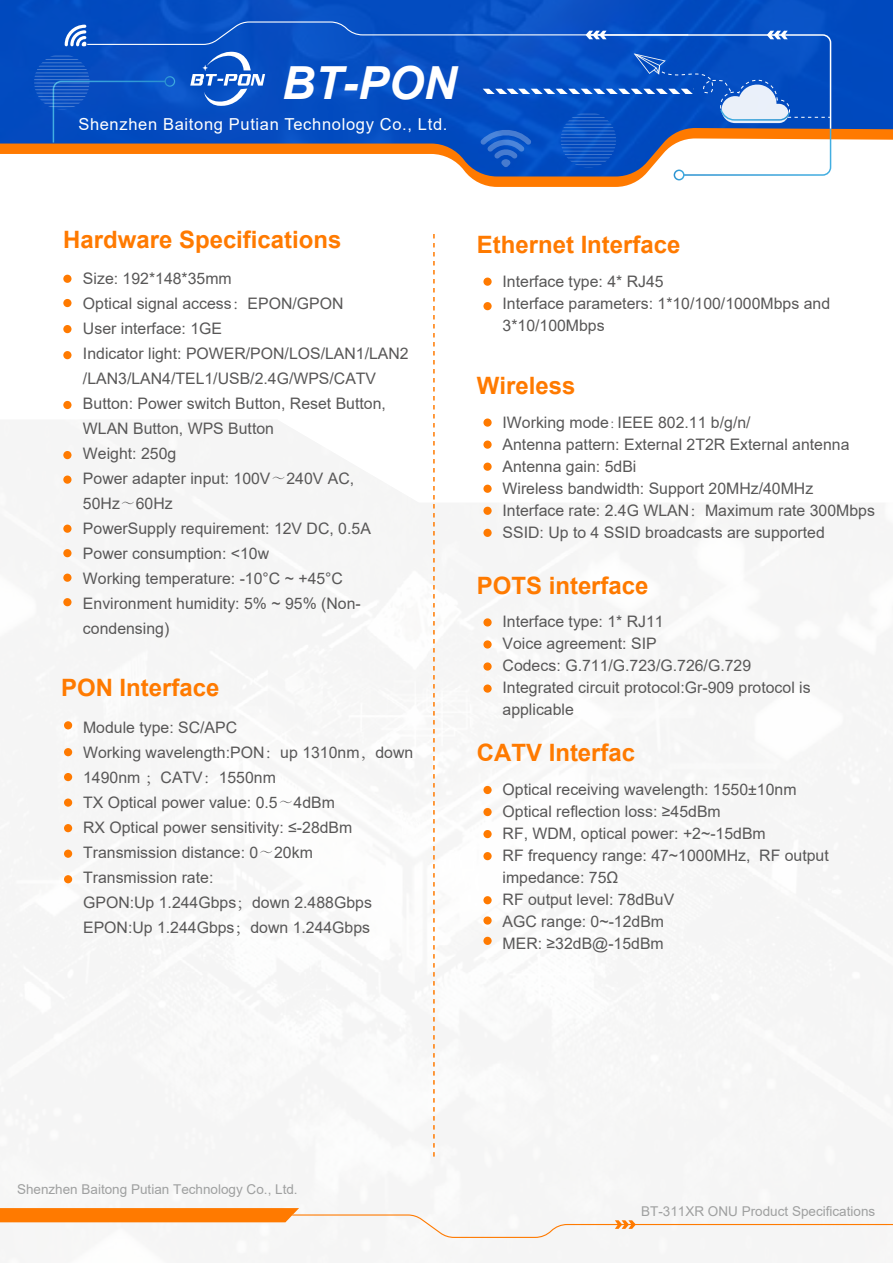
<style>
.page{position:relative;width:893px;height:1263px;background:#fff}
.page>*{position:absolute;margin:0;border:0;box-sizing:border-box;transform-origin:0 0}
.t1{font:italic 700 45.6px "Arial";color:#fff}
.t2{font:700 24px "Arial";color:#ff7a00}
.t3{font:16.5px "Arial";letter-spacing:.04em;color:#fff}
.t4{font:15.9px/25px "Arial";color:#585757}
.t5{font:13.5px "Arial";color:#9fa0a0}
.s1{font-family:"Adobe Song Std";font-weight:300}
</style>
<div class="page">
<svg style="left:433px;top:234px;width:2px;height:922px"></svg>
<div style="left:63px;top:275px;width:9px;height:8px;background:#ff7a00;border-radius:50%"></div>
<div style="left:63px;top:299px;width:9px;height:8px;background:#ff7a00;border-radius:50%"></div>
<div style="left:63px;top:325px;width:9px;height:8px;background:#ff7a00;border-radius:50%"></div>
<div style="left:63px;top:351px;width:9px;height:8px;background:#ff7a00;border-radius:50%"></div>
<div style="left:63px;top:401px;width:9px;height:8px;background:#ff7a00;border-radius:50%"></div>
<div style="left:63px;top:475px;width:9px;height:9px;background:#ff7a00;border-radius:50%"></div>
<div style="left:63px;top:451px;width:9px;height:8px;background:#ff7a00;border-radius:50%"></div>
<div style="left:63px;top:525px;width:9px;height:8px;background:#ff7a00;border-radius:50%"></div>
<div style="left:63px;top:549px;width:9px;height:8px;background:#ff7a00;border-radius:50%"></div>
<div style="left:63px;top:574px;width:9px;height:8px;background:#ff7a00;border-radius:50%"></div>
<div style="left:63px;top:598px;width:9px;height:8px;background:#ff7a00;border-radius:50%"></div>
<div style="left:483px;top:278px;width:9px;height:8px;background:#ff7a00;border-radius:50%"></div>
<div style="left:64px;top:721px;width:8px;height:8px;background:#ff7a00;border-radius:50%"></div>
<div style="left:64px;top:748px;width:8px;height:8px;background:#ff7a00;border-radius:50%"></div>
<div style="left:64px;top:773px;width:8px;height:8px;background:#ff7a00;border-radius:50%"></div>
<div style="left:64px;top:875px;width:8px;height:8px;background:#ff7a00;border-radius:50%"></div>
<div style="left:64px;top:798px;width:8px;height:9px;background:#ff7a00;border-radius:50%"></div>
<div style="left:64px;top:824px;width:8px;height:8px;background:#ff7a00;border-radius:50%"></div>
<div style="left:64px;top:850px;width:8px;height:8px;background:#ff7a00;border-radius:50%"></div>
<div style="left:483px;top:302px;width:9px;height:8px;background:#ff7a00;border-radius:50%"></div>
<div style="left:483px;top:418px;width:9px;height:9px;background:#ff7a00;border-radius:50%"></div>
<svg style="left:483px;top:440px;width:9px;height:9px"></svg>
<div style="left:483px;top:463px;width:9px;height:8px;background:#ff7a00;border-radius:50%"></div>
<div style="left:483px;top:485px;width:9px;height:8px;background:#ff7a00;border-radius:50%"></div>
<div style="left:483px;top:507px;width:9px;height:8px;background:#ff7a00;border-radius:50%"></div>
<div style="left:483px;top:529px;width:9px;height:8px;background:#ff7a00;border-radius:50%"></div>
<div style="left:483px;top:618px;width:9px;height:8px;background:#ff7a00;border-radius:50%"></div>
<div style="left:483px;top:640px;width:9px;height:9px;background:#ff7a00;border-radius:50%"></div>
<div style="left:483px;top:662px;width:9px;height:9px;background:#ff7a00;border-radius:50%"></div>
<div style="left:483px;top:684px;width:9px;height:9px;background:#ff7a00;border-radius:50%"></div>
<div style="left:483px;top:786px;width:9px;height:8px;background:#ff7a00;border-radius:50%"></div>
<div style="left:483px;top:808px;width:9px;height:8px;background:#ff7a00;border-radius:50%"></div>
<div style="left:483px;top:830px;width:9px;height:8px;background:#ff7a00;border-radius:50%"></div>
<div style="left:483px;top:852px;width:9px;height:8px;background:#ff7a00;border-radius:50%"></div>
<div style="left:483px;top:896px;width:9px;height:8px;background:#ff7a00;border-radius:50%"></div>
<div style="left:483px;top:916px;width:9px;height:9px;background:#ff7a00;border-radius:50%"></div>
<div style="left:483px;top:937px;width:9px;height:8px;background:#ff7a00;border-radius:50%"></div>
<svg style="left:469px;top:176px;width:216px;height:11px;fill:#ff7a00"></svg>
<img style="left:0;top:0;width:893px;height:154px">
<hr style="left:34px;top:56px;width:56px;height:1px;background:#fff">
<hr style="left:34px;top:59px;width:56px;height:1px;background:#fff">
<hr style="left:34px;top:62px;width:56px;height:1px;background:#fff">
<hr style="left:34px;top:66px;width:56px;height:1px;background:#fff">
<hr style="left:34px;top:69px;width:56px;height:1px;background:#fff">
<hr style="left:34px;top:72px;width:56px;height:1px;background:#fff">
<hr style="left:34px;top:76px;width:56px;height:1px;background:#fff">
<hr style="left:34px;top:79px;width:56px;height:1px;background:#fff">
<hr style="left:34px;top:83px;width:56px;height:1px;background:#fff">
<hr style="left:34px;top:86px;width:56px;height:1px;background:#fff">
<hr style="left:34px;top:89px;width:56px;height:1px;background:#fff">
<hr style="left:34px;top:93px;width:56px;height:1px;background:#fff">
<hr style="left:34px;top:96px;width:56px;height:1px;background:#fff">
<hr style="left:34px;top:99px;width:56px;height:1px;background:#fff">
<hr style="left:34px;top:103px;width:56px;height:1px;background:#fff">
<hr style="left:34px;top:106px;width:56px;height:1px;background:#fff">
<hr style="left:34px;top:110px;width:56px;height:1px;background:#fff">
<div style="left:674px;top:170px;width:10px;height:10px;border:2px solid #fff;border-radius:50%"></div>
<svg style="left:52px;top:21px;width:780px;height:155px;background:#3d6ec2"></svg>
<svg style="left:0;top:1208px;width:893px;height:30px"></svg>
<h1 class="t1" style="left:282px;top:52px;width:176px">BT-PON</h1>
<p class="t3" style="left:78px;top:113px;width:371px">Shenzhen Baitong Putian Technology Co., Ltd.</p>
<h2 class="t2" style="left:63px;top:222px;width:280px">Hardware Specifications</h2>
<p class="t4" style="left:83px;top:266px;width:327px">Size: 192*148*35mm<br>Optical signal access<span class="s1">：</span>EPON/GPON<br>User interface: 1GE<br>Indicator light: POWER/PON/LOS/LAN1/LAN2 /LAN3/LAN4/TEL1/USB/2.4G/WPS/CATV<br>Button: Power switch Button, Reset Button,<br>WLAN Button, WPS Button<br>Weight: 250g<br>Power adapter input: 100V<span class="s1">～</span>240V AC,<br>50Hz<span class="s1">～</span>60Hz<br>PowerSupply requirement: 12V DC, 0.5A<br>Power consumption: &lt;10w<br>Working temperature: -10°C ~ +45°C<br>Environment humidity: 5% ~ 95% (Non&shy;condensing)</p>
<h2 class="t2" style="left:61px;top:671px;width:160px">PON Interface</h2>
<p class="t4" style="left:83px;top:714px;width:332px">Module type: SC/APC<br>Working wavelength:PON<span class="s1">：</span>up 1310nm<span class="s1">，</span>down<br>1490nm <span class="s1">；</span>CATV<span class="s1">：</span>1550nm<br>TX Optical power value: 0.5<span class="s1">～</span>4dBm<br>RX Optical power sensitivity: ≤-28dBm<br>Transmission distance: 0<span class="s1">～</span>20km<br>Transmission rate:<br>GPON:Up 1.244Gbps<span class="s1">；</span>down 2.488Gbps<br>EPON:Up 1.244Gbps<span class="s1">；</span>down 1.244Gbps</p>
<h2 class="t2" style="left:477px;top:228px;width:205px">Ethernet Interface</h2>
<p class="t4" style="left:503px;top:270px;width:329px;line-height:22px">Interface type: 4* RJ45<br>Interface parameters: 1*10/100/1000Mbps and<br>3*10/100Mbps</p>
<h2 class="t2" style="left:477px;top:369px;width:100px">Wireless</h2>
<p class="t4" style="left:503px;top:411px;width:374px;line-height:22px">IWorking mode <span class="s1">:</span> IEEE 802.11 b/g/n/<br>Antenna pattern: External 2T2R External antenna Antenna gain: 5dBi<br>Wireless bandwidth: Support 20MHz/40MHz Interface rate: 2.4G WLAN<span class="s1">：</span>Maximum rate 300Mbps SSID: Up to 4 SSID broadcasts are supported</p>
<h2 class="t2" style="left:477px;top:568px;width:173px">POTS interface</h2>
<p class="t4" style="left:503px;top:611px;width:310px;line-height:22px">Interface type: 1* RJ11<br>Voice agreement: SIP<br>Codecs : G.711/G.723/G.726/G.729<br>Integrated circuit protocol:Gr-909 protocol is applicable</p>
<h2 class="t2" style="left:477px;top:736px;width:160px">CATV Interfac</h2>
<p class="t4" style="left:503px;top:778px;width:328px;line-height:22px">Optical receiving wavelength: 1550±10nm<br>Optical reflection loss: ≥45dBm<br>RF, WDM, optical power: +2~-15dBm<br>RF frequency range: 47~1000MHz, RF output impedance: 75Ω<br>RF output level: 78dBuV<br>AGC range: 0~-12dBm<br>MER: ≥32dB@-15dBm</p>
<p class="t5" style="left:17px;top:1180px;width:282px">Shenzhen Baitong Putian Technology Co., Ltd.</p>
<p class="t5" style="left:641px;top:1202px;width:236px">BT-311XR ONU Product Specifications</p>
</div>
